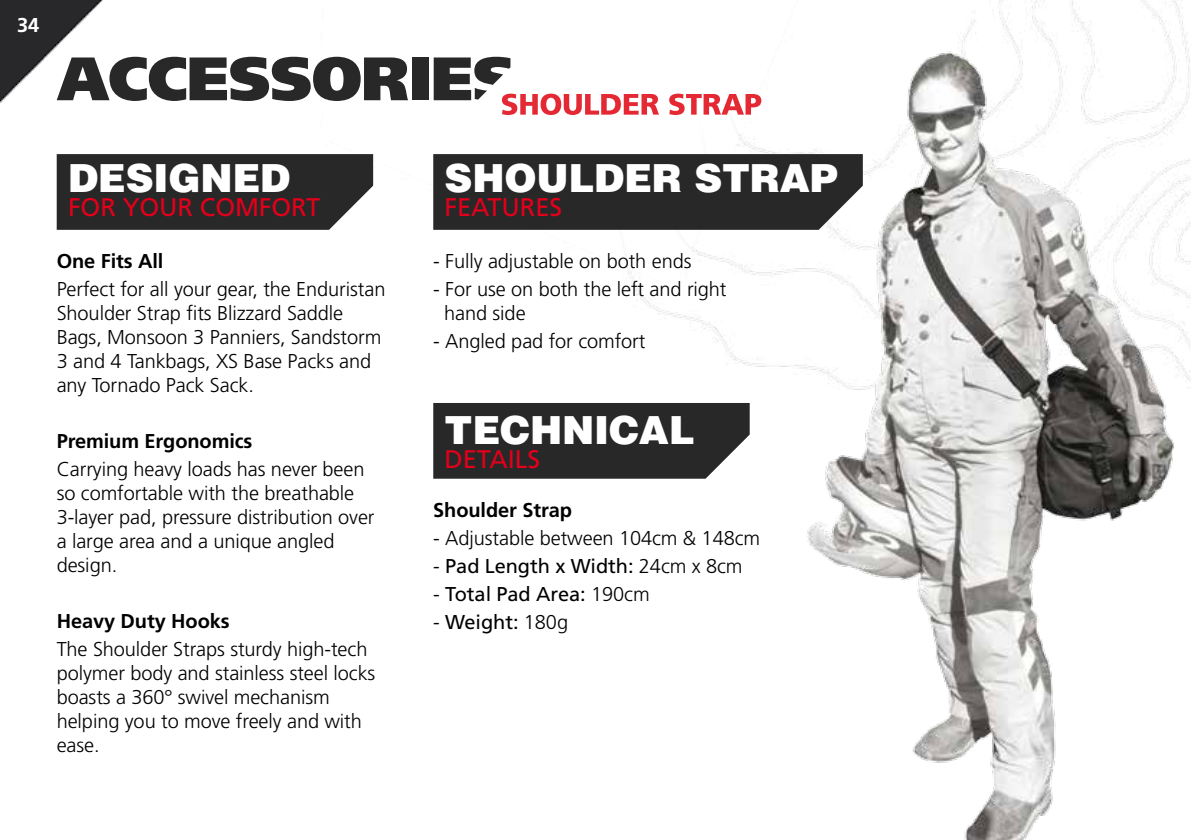
<style>
.page{position:relative;width:1191px;height:840px;background:#fff}
.page>*{position:absolute;margin:0;border:0;box-sizing:border-box;transform-origin:0 0}
.t1{font:900 38.8px "Helvetica LT";letter-spacing:-.005em;color:#fff}
.t2{font:25.4px "Frutiger CE";letter-spacing:-.005em;color:#e2001a}
.t3{font:300 20px/24px "Frutiger CE";letter-spacing:-.005em;color:#000}
.t4{font:20px "Frutiger CE";letter-spacing:-.005em;color:#000}
.t5{font:700 20px "Frutiger CE";letter-spacing:-.005em;color:#000}
.t6{font:700 20px "Frutiger CE";color:#fff}
.s1{font-weight:700}
.s2{font-weight:300}
</style>
<div class="page">
<img style="left:699px;top:0;width:492px;height:839px">
<svg style="left:669px;top:94px;width:92px;height:21px"></svg>
<div style="left:57px;top:154px;width:316px;height:76px;background:#282829"></div>
<div style="left:433px;top:154px;width:430px;height:76px;background:#282829"></div>
<div style="left:433px;top:403px;width:316px;height:75px;background:#282829"></div>
<svg style="left:119px;top:57px;width:289px;height:44px"></svg>
<div style="left:412px;top:57px;width:16px;height:43px;background:#282829"></div>
<svg style="left:434px;top:57px;width:225px;height:58px"></svg>
<img style="left:0;top:0;width:119px;height:103px">
<p class="t6" style="left:17px;top:13px;width:24px">34</p>
<p class="t1" style="left:68px;top:153px;width:224px">DESIGNED</p>
<p class="t2" style="left:68px;top:192px;width:254px">FOR YOUR COMFORT</p>
<p class="t3" style="left:57px;top:246px;width:330px;line-height:28px"><span class="s1">One Fits All<br></span>Perfect for all your gear, the Enduristan</p>
<p class="t3" style="left:57px;top:300px;width:326px">Shoulder Strap fits Blizzard Saddle<br>Bags, Monsoon 3 Panniers, Sandstorm<br>3 and 4 Tankbags, XS Base Packs and any Tornado Pack Sack.</p>
<p class="t3" style="left:57px;top:426px;width:309px;line-height:28px"><span class="s1">Premium Ergonomics<br></span>Carrying heavy loads has never been</p>
<p class="t3" style="left:57px;top:480px;width:319px">so comfortable with the breathable<br>3-layer pad, pressure distribution over a large area and a unique angled design.</p>
<p class="t3" style="left:57px;top:606px;width:312px;line-height:28px"><span class="s1">Heavy Duty Hooks<br></span>The Shoulder Straps sturdy high-tech</p>
<p class="t3" style="left:57px;top:660px;width:320px">polymer body and stainless steel locks boasts a 360° swivel mechanism helping you to move freely and with ease.</p>
<p class="t1" style="left:444px;top:153px;width:395px">SHOULDER STRAP</p>
<p class="t2" style="left:444px;top:192px;width:119px">FEATURES</p>
<p class="t3" style="left:433px;top:249px;width:260px">- Fully adjustable on both ends</p>
<p class="t3" style="left:444px;top:277px;width:284px;text-indent:-11px">- For use on both the left and right hand side</p>
<p class="t3" style="left:433px;top:329px;width:214px">- Angled pad for comfort</p>
<p class="t1" style="left:444px;top:404px;width:252px">TECHNICAL</p>
<p class="t2" style="left:444px;top:443px;width:97px">DETAILS</p>
<p class="t5" style="left:433px;top:498px;width:140px">Shoulder Strap</p>
<p class="t3" style="left:433px;top:525px;width:328px">- Adjustable between 104cm &amp; 148cm</p>
<p class="t4" style="left:433px;top:554px;width:311px"><span class="s2">-</span> Pad Length x Width: <span class="s2">24cm x 8cm</span></p>
<p class="t4" style="left:433px;top:582px;width:218px"><span class="s2">-</span> Total Pad Area: <span class="s2">190cm</span></p>
<p class="t4" style="left:433px;top:610px;width:136px"><span class="s2">-</span> Weight: <span class="s2">180g</span></p>
</div>
